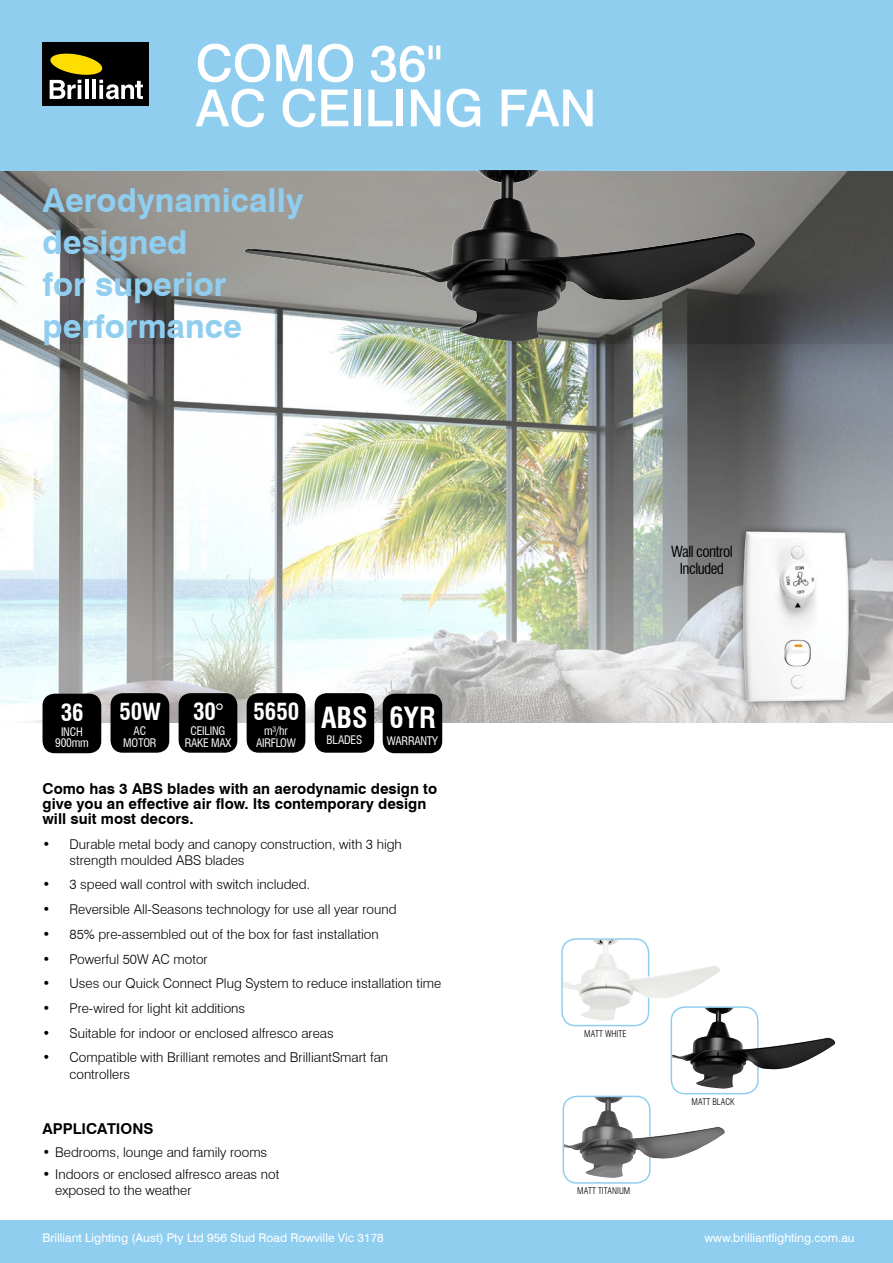
<style>
.page{position:relative;width:893px;height:1263px;background:#fff}
.page>*{position:absolute;margin:0;border:0;box-sizing:border-box;transform-origin:0 0}
.t1{font:500 51px/45px "Swiss 721 BT";color:#fff}
.t2{font:700 33px/42px "Swiss 721 BT";color:#90cef0}
.t3{font:700 condensed 28.5px "Swiss 721 BT";letter-spacing:-.005em;color:#fff}
.t4{font:700 condensed 22.95px "Swiss 721 BT";letter-spacing:-.005em;color:#fff}
.t5{font:700 15px/15px "Swiss 721 BT";color:#000}
.t6{font:condensed 15px/17.1px "Swiss 721 BT";letter-spacing:-.035em;color:#000;text-align:center}
.t7{font:300 13.5px/16.2px "Swiss 721 BT";color:#000}
.t8{font:12px "Swiss 721 BT";color:#fff}
.t9{font:condensed 11.55px/11.6px "Swiss 721 BT";letter-spacing:-.02em;color:#fff;text-align:center}
.t10{font:300 condensed 9px "Swiss 721 BT";color:#000}
.s1{font-weight:400}
</style>
<div class="page">
<img style="left:0;top:170px;width:893px;height:174px">
<img style="left:0;top:344px;width:893px;height:396px">
<div style="left:0;top:0;width:893px;height:170px;background:#90cef0"></div>
<div style="left:43px;top:43px;width:106px;height:63px;background:#000"></div>
<svg style="left:50px;top:53px;width:93px;height:46px"></svg>
<div style="left:315px;top:693px;width:59px;height:60px;background:#000;border-radius:12px"></div>
<div style="left:383px;top:694px;width:59px;height:59px;background:#000;border-radius:12px"></div>
<div style="left:0;top:1220px;width:893px;height:43px;background:#90cef0"></div>
<div style="left:179px;top:693px;width:58px;height:60px;background:#000;border-radius:12px"></div>
<div style="left:247px;top:693px;width:58px;height:60px;background:#000;border-radius:12px"></div>
<div style="left:111px;top:693px;width:58px;height:60px;background:#000;border-radius:12px"></div>
<div style="left:43px;top:694px;width:58px;height:59px;background:#000;border-radius:12px"></div>
<div style="left:561px;top:938px;width:88px;height:88px;border:2px solid #90cef0;border-radius:14px"></div>
<img style="left:563px;top:940px;width:157px;height:80px">
<img style="left:245px;top:170px;width:510px;height:171px">
<div style="left:671px;top:1006px;width:88px;height:88px;border:2px solid #90cef0;border-radius:14px"></div>
<img style="left:672px;top:1008px;width:164px;height:81px">
<div style="left:563px;top:1096px;width:88px;height:88px;border:2px solid #90cef0;border-radius:14px"></div>
<img style="left:564px;top:1097px;width:161px;height:81px">
<div style="left:735px;top:524px;width:121px;height:185px;background:#000;opacity:.5"></div>
<img style="left:742px;top:531px;width:107px;height:171px">
<h1 class="t1" style="left:196px;top:40px;width:402px">COMO 36"<br>AC CEILING FAN</h1>
<h2 class="t2" style="left:43px;top:179px;width:262px">Aerodynamically designed<br>for superior performance</h2>
<h3 class="t4" style="left:61px;top:699px;width:24px">36</h3>
<p class="t9" style="left:55px;top:726px;width:35px">INCH<br>900mm</p>
<h3 class="t4" style="left:120px;top:698px;width:43px">50W</h3>
<p class="t9" style="left:123px;top:725px;width:35px">AC<br>MOTOR</p>
<h3 class="t4" style="left:193px;top:698px;width:32px">30<span class="s1">°</span></h3>
<p class="t9" style="left:185px;top:725px;width:48px">CEILING<br>RAKE MAX</p>
<h3 class="t4" style="left:254px;top:698px;width:47px">5650</h3>
<p class="t9" style="left:256px;top:725px;width:41px">m³/hr<br>AIRFLOW</p>
<h3 class="t3" style="left:321px;top:700px;width:48px">ABS</h3>
<p class="t9" style="left:327px;top:734px;width:37px">BLADES</p>
<h3 class="t3" style="left:389px;top:701px;width:48px">6YR</h3>
<p class="t9" style="left:387px;top:735px;width:53px">WARRANTY</p>
<p class="t5" style="left:43px;top:781px;width:396px">Como has 3 ABS blades with an aerodynamic design to give you an effective air flow. Its contemporary design will suit most decors.</p>
<p class="t7" style="left:70px;top:835px;width:334px;text-indent:-27px">• Durable metal body and canopy construction, with 3 high strength moulded ABS blades</p>
<p class="t7" style="left:43px;top:876px;width:269px">• 3 speed wall control with switch included.</p>
<p class="t7" style="left:43px;top:901px;width:356px">• Reversible All-Seasons technology for use all year round</p>
<p class="t7" style="left:43px;top:926px;width:338px">• 85% pre-assembled out of the box for fast installation</p>
<p class="t7" style="left:43px;top:950px;width:167px">• Powerful 50W AC motor</p>
<p class="t7" style="left:43px;top:975px;width:400px">• Uses our Quick Connect Plug System to reduce installation time</p>
<p class="t7" style="left:43px;top:1000px;width:204px">• Pre-wired for light kit additions</p>
<p class="t7" style="left:43px;top:1025px;width:293px">• Suitable for indoor or enclosed alfresco areas</p>
<p class="t7" style="left:70px;top:1049px;width:320px;text-indent:-27px">• Compatible with Brilliant remotes and BrilliantSmart fan controllers</p>
<p class="t5" style="left:43px;top:1121px;width:112px">APPLICATIONS</p>
<p class="t7" style="left:43px;top:1143px;width:226px">• Bedrooms, lounge and family rooms</p>
<p class="t7" style="left:55px;top:1166px;width:226px;text-indent:-13px">• Indoors or enclosed alfresco areas not exposed to the weather</p>
<p class="t6" style="left:671px;top:543px;width:63px">Wall control<br>Included</p>
<p class="t10" style="left:584px;top:1028px;width:44px">MATT WHITE</p>
<p class="t10" style="left:577px;top:1185px;width:55px">MATT TITANIUM</p>
<p class="t10" style="left:692px;top:1096px;width:45px">MATT BLACK</p>
<p class="t8" style="left:43px;top:1231px;width:343px">Brilliant Lighting (Aust) Pty Ltd 956 Stud Road Rowville Vic 3178</p>
<p class="t8" style="left:704px;top:1231px;width:152px">www.brilliantlighting.com.au</p>
</div>
